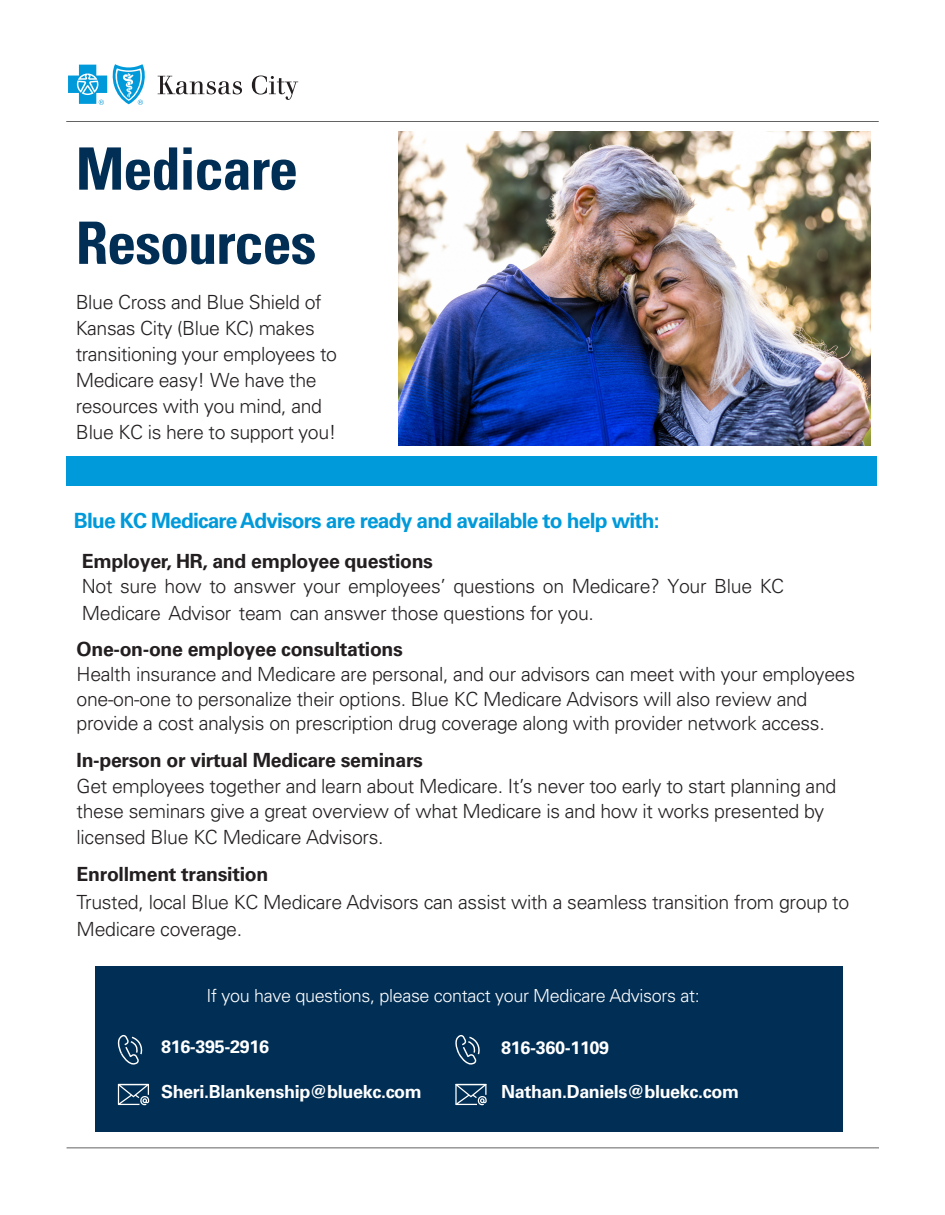
<style>
.page{position:relative;width:945px;height:1215px;background:#fff}
.page>*{position:absolute;margin:0;border:0;box-sizing:border-box;transform-origin:0 0}
.MG_Body{font:700 condensed 58.5px/74.2px "Univers LT Std";letter-spacing:-.02em;color:#002e54}
.MG_H3{font:700 21px "Univers LT Std";letter-spacing:-.04em;color:#009ada}
.MG_H3-2{font:300 19.5px/25.5px "Univers LT Std";letter-spacing:-.015em;color:#231f20}
.MG_Body-2{font:300 19.5px/26px "Univers LT Std";letter-spacing:-.02em;color:#231f20}
.MG_Body-3{font:700 18px "Univers LT Std";letter-spacing:-.02em;color:#fff}
.MG_Body-4{font:300 18px "Univers LT Std";letter-spacing:-.02em;color:#fff}
.s1{font-weight:700}
</style>
<div class="page">
<img style="left:399px;top:131px;width:471px;height:315px">
<svg style="left:158px;top:76px;width:84px;height:18px"></svg>
<svg style="left:252px;top:76px;width:46px;height:24px"></svg>
<svg style="left:68px;top:64px;width:77px;height:41px"></svg>
<hr style="left:66px;top:121px;width:813px;height:1px;background:#636366">
<hr style="left:67px;top:1148px;width:812px;height:1px;background:#636366">
<div style="left:66px;top:456px;width:810px;height:30px;background:#009ada"></div>
<div style="left:95px;top:966px;width:748px;height:165px;background:#002e54"></div>
<svg style="left:118px;top:1034px;width:25px;height:31px"></svg>
<svg style="left:118px;top:1084px;width:31px;height:21px"></svg>
<svg style="left:455px;top:1034px;width:25px;height:31px"></svg>
<svg style="left:455px;top:1084px;width:32px;height:21px"></svg>
<p class="MG_Body" style="left:76px;top:132px;width:242px">Medicare<br>Resources</p>
<p class="MG_Body-2" style="left:76px;top:289px;width:263px">Blue Cross and Blue Shield of<br>Kansas City (Blue KC) makes transitioning your employees to<br>Medicare easy! We have the resources with you mind, and<br>Blue KC is here to support you!</p>
<p class="MG_H3" style="left:74px;top:508px;width:587px">Blue KC Medicare Advisors are ready and available to help with:</p>
<p class="MG_H3-2" style="left:82px;top:549px;width:704px;line-height:24.8px"><span class="s1">Employer, HR, and employee questions<br></span>Not sure how to answer your employees’ questions on Medicare? Your Blue KC</p>
<p class="MG_H3-2" style="left:77px;top:594px;width:519px;line-height:36.6px">Medicare Advisor team can answer those questions for you.<br><span class="s1">One-on-one employee consultations</span></p>
<p class="MG_H3-2" style="left:77px;top:662px;width:780px;line-height:24.5px">Health insurance and Medicare are personal, and our advisors can meet with your employees one-on-one to personalize their options. Blue KC Medicare Advisors will also review and provide a cost analysis on prescription drug coverage along with provider network access.</p>
<p class="MG_H3-2" style="left:77px;top:748px;width:761px"><span class="s1">In-person or virtual Medicare seminars<br></span>Get employees together and learn about Medicare. It’s never too early to start planning and these seminars give a great overview of what Medicare is and how it works presented by licensed Blue KC Medicare Advisors.</p>
<p class="MG_H3-2" style="left:77px;top:860px;width:774px;line-height:27.8px"><span class="s1">Enrollment transition<br></span>Trusted, local Blue KC Medicare Advisors can assist with a seamless transition from group to<br>Medicare coverage.</p>
<p class="MG_Body-4" style="left:207px;top:985px;width:495px">If you have questions, please contact your Medicare Advisors at:</p>
<p class="MG_Body-3" style="left:501px;top:1037px;width:110px">816-360-1109</p>
<p class="MG_Body-3" style="left:501px;top:1082px;width:239px">Nathan.Daniels@bluekc.com</p>
<p class="MG_Body-3" style="left:161px;top:1036px;width:110px">816-395-2916</p>
<p class="MG_Body-3" style="left:161px;top:1081px;width:262px">Sheri.Blankenship@bluekc.com</p>
</div>
